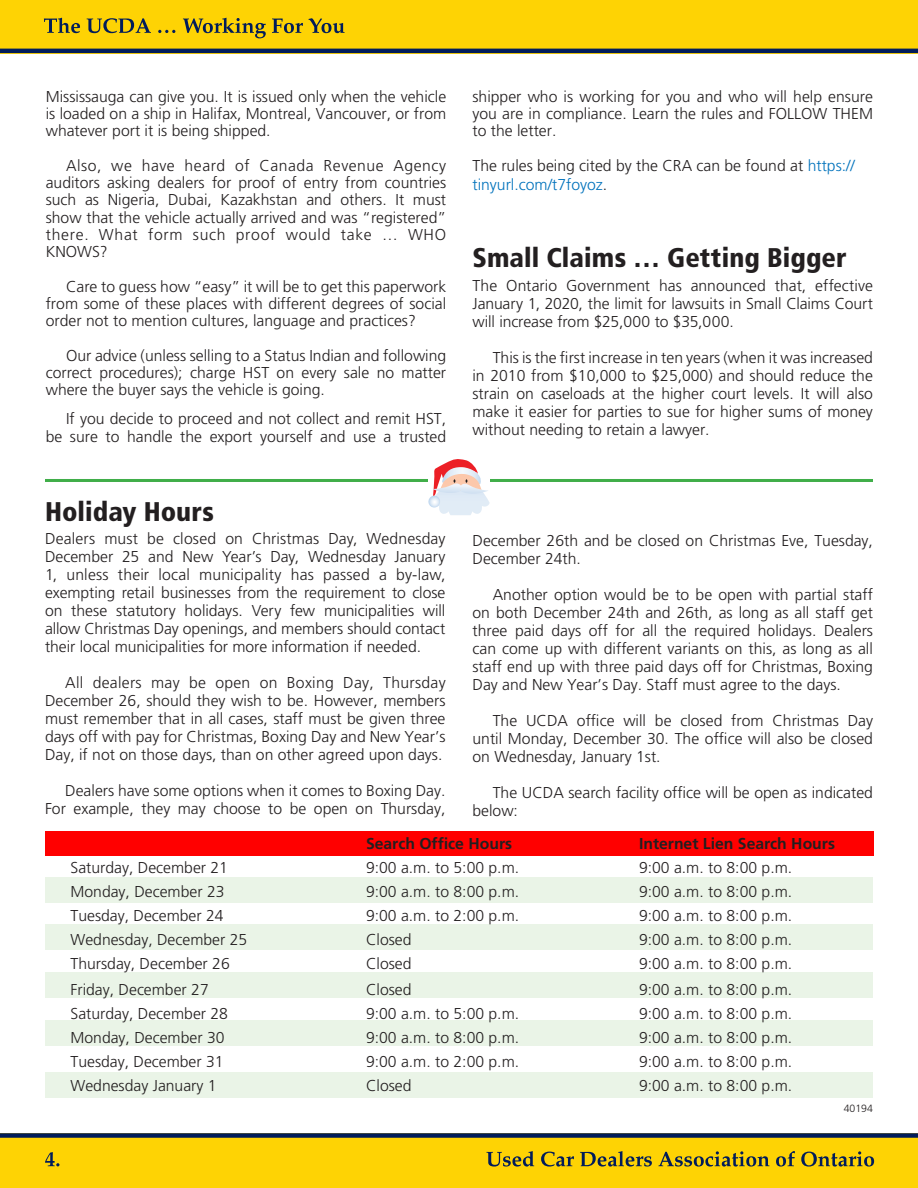
<style>
.page{position:relative;width:918px;height:1188px;background:#fff}
.page>*{position:absolute;margin:0;border:0;box-sizing:border-box;transform-origin:0 0}
.Heads_-_Story{font:900 condensed 27px "Frutiger LT Std";letter-spacing:.005em;color:#231f20}
.Body_Text{font:300 15.75px/18px "Frutiger LT Std";color:#231f20;text-align:justify}
.Xmas_Schedule{font:300 15.75px "Frutiger LT Std";color:#231f20}
.Body_Text_-_1st_Para{font:300 15.75px/18px "Frutiger LT Std";letter-spacing:-.005em;color:#231f20;text-align:justify}
.Heads_-_Story-2{font:300 15.75px/19.5px "Frutiger LT Std";color:#231f20}
.Xmas_Schedule-2{font:700 15.75px "Frutiger LT Std";color:#231f20}
.Body_Text-2{font:300 10.5px "Frutiger LT Std";color:#231f20}
.s1{color:#0072bc}
</style>
<div class="page">
<div style="left:0;top:1133px;width:918px;height:55px;background:#fed304"></div>
<div style="left:0;top:0;width:918px;height:53px;background:#fed304"></div>
<svg style="left:45px;top:1152px;width:15px;height:14px"></svg>
<svg style="left:486px;top:1151px;width:388px;height:16px"></svg>
<svg style="left:44px;top:18px;width:301px;height:20px"></svg>
<div style="left:0;top:1133px;width:918px;height:5px;background:#011c5a"></div>
<hr style="left:0;top:49px;width:918px;height:4px;background:#011c5a">
<div style="left:46px;top:831px;width:828px;height:24px;background:#f00"></div>
<div style="left:46px;top:1073px;width:827px;height:25px;background:#eaf4e7"></div>
<div style="left:46px;top:877px;width:827px;height:25px;background:#eaf4e7"></div>
<div style="left:46px;top:924px;width:827px;height:26px;background:#eaf4e7"></div>
<div style="left:46px;top:973px;width:827px;height:25px;background:#eaf4e7"></div>
<div style="left:46px;top:1020px;width:827px;height:25px;background:#eaf4e7"></div>
<hr style="left:45px;top:479px;width:828px;height:3px;background:#40ae49">
<svg style="left:428px;top:459px;width:62px;height:56px"></svg>
<p class="Body_Text" style="left:46px;top:88px;width:402px;line-height:17.2px">Mississauga can give you. It is issued only when the vehicle is loaded on a ship in Halifax, Montreal, Vancouver, or from whatever port it is being shipped.</p>
<p class="Body_Text" style="left:46px;top:157px;width:402px;line-height:17.2px;text-indent:20px">Also, we have heard of Canada Revenue Agency auditors asking dealers for proof of entry from countries such as Nigeria, Dubai, Kazakhstan and others. It must show that the vehicle actually arrived and was “registered” there. What form such proof would take … WHO KNOWS?</p>
<p class="Body_Text" style="left:46px;top:278px;width:402px;line-height:17.2px;text-indent:20px">Care to guess how “easy” it will be to get this paperwork from some of these places with different degrees of social order not to mention cultures, language and practices?</p>
<p class="Body_Text" style="left:46px;top:347px;width:402px;line-height:17.2px;text-indent:20px">Our advice (unless selling to a Status Indian and following correct procedures); charge HST on every sale no matter where the buyer says the vehicle is going.</p>
<p class="Body_Text" style="left:46px;top:410px;width:402px;line-height:17.2px;text-align:right">If you decide to proceed and not collect and remit HST, be sure to handle the export yourself and use a trusted</p>
<p class="Body_Text" style="left:472px;top:88px;width:402px;line-height:17.2px">shipper who is working for you and who will help ensure you are in compliance. Learn the rules and FOLLOW THEM to the letter.</p>
<p class="Heads_-_Story-2" style="left:472px;top:156px;width:384px">The rules being cited by the CRA can be found at <span class="s1">https:// tinyurl.com/t7foyoz</span>.</p>
<p class="Heads_-_Story" style="left:472px;top:241px;width:376px">Small Claims … Getting Bigger</p>
<p class="Body_Text_-_1st_Para" style="left:472px;top:276px;width:402px">The Ontario Government has announced that, effective January 1, 2020, the limit for lawsuits in Small Claims Court will increase from $25,000 to $35,000.</p>
<p class="Body_Text" style="left:472px;top:348px;width:402px;text-indent:20px">This is the first increase in ten years (when it was increased in 2010 from $10,000 to $25,000) and should reduce the strain on caseloads at the higher court levels. It will also make it easier for parties to sue for higher sums of money without needing to retain a lawyer.</p>
<p class="Heads_-_Story" style="left:45px;top:495px;width:171px">Holiday Hours</p>
<p class="Body_Text_-_1st_Para" style="left:45px;top:530px;width:402px">Dealers must be closed on Christmas Day, Wednesday December 25 and New Year’s Day, Wednesday January 1, unless their local municipality has passed a by-law, exempting retail businesses from the requirement to close on these statutory holidays. Very few municipalities will allow Christmas Day openings, and members should contact their local municipalities for more information if needed.</p>
<p class="Body_Text" style="left:45px;top:674px;width:402px;text-indent:20px">All dealers may be open on Boxing Day, Thursday December 26, should they wish to be. However, members must remember that in all cases, staff must be given three days off with pay for Christmas, Boxing Day and New Year’s Day, if not on those days, than on other agreed upon days.</p>
<p class="Body_Text" style="left:45px;top:782px;width:402px;text-align:right">Dealers have some options when it comes to Boxing Day.<br>For example, they may choose to be open on Thursday,</p>
<p class="Body_Text" style="left:472px;top:531px;width:402px">December 26th and be closed on Christmas Eve, Tuesday,<br>December 24th.</p>
<p class="Body_Text" style="left:472px;top:585px;width:402px;text-indent:20px">Another option would be to be open with partial staff on both December 24th and 26th, as long as all staff get three paid days off for all the required holidays. Dealers can come up with different variants on this, as long as all staff end up with three paid days off for Christmas, Boxing Day and New Year’s Day. Staff must agree to the days.</p>
<p class="Body_Text" style="left:472px;top:711px;width:402px;text-indent:20px">The UCDA office will be closed from Christmas Day until Monday, December 30. The office will also be closed on Wednesday, January 1st.</p>
<p class="Body_Text" style="left:472px;top:783px;width:402px;text-indent:20px">The UCDA search facility office will be open as indicated below:</p>
<p class="Xmas_Schedule-2" style="left:366px;top:834px;width:148px">Search Office Hours</p>
<p class="Xmas_Schedule-2" style="left:639px;top:834px;width:198px">Internet Lien Search Hours</p>
<p class="Xmas_Schedule" style="left:71px;top:859px;width:159px">Saturday, December 21</p>
<p class="Xmas_Schedule" style="left:366px;top:859px;width:155px">9:00 a.m. to 5:00 p.m.</p>
<p class="Xmas_Schedule" style="left:639px;top:859px;width:155px">9:00 a.m. to 8:00 p.m.</p>
<p class="Xmas_Schedule" style="left:71px;top:883px;width:156px">Monday, December 23</p>
<p class="Xmas_Schedule" style="left:366px;top:883px;width:155px">9:00 a.m. to 8:00 p.m.</p>
<p class="Xmas_Schedule" style="left:639px;top:883px;width:155px">9:00 a.m. to 8:00 p.m.</p>
<p class="Xmas_Schedule" style="left:71px;top:907px;width:155px">Tuesday, December 24</p>
<p class="Xmas_Schedule" style="left:366px;top:907px;width:155px">9:00 a.m. to 2:00 p.m.</p>
<p class="Xmas_Schedule" style="left:639px;top:907px;width:155px">9:00 a.m. to 8:00 p.m.</p>
<p class="Xmas_Schedule" style="left:71px;top:931px;width:178px">Wednesday, December 25</p>
<p class="Xmas_Schedule" style="left:366px;top:931px;width:47px">Closed</p>
<p class="Xmas_Schedule" style="left:639px;top:931px;width:155px">9:00 a.m. to 8:00 p.m.</p>
<p class="Xmas_Schedule" style="left:71px;top:955px;width:161px">Thursday, December 26</p>
<p class="Xmas_Schedule" style="left:366px;top:955px;width:47px">Closed</p>
<p class="Xmas_Schedule" style="left:639px;top:955px;width:155px">9:00 a.m. to 8:00 p.m.</p>
<p class="Xmas_Schedule" style="left:71px;top:980px;width:140px">Friday, December 27</p>
<p class="Xmas_Schedule" style="left:366px;top:980px;width:47px">Closed</p>
<p class="Xmas_Schedule" style="left:639px;top:980px;width:155px">9:00 a.m. to 8:00 p.m.</p>
<p class="Xmas_Schedule" style="left:71px;top:1004px;width:159px">Saturday, December 28</p>
<p class="Xmas_Schedule" style="left:366px;top:1004px;width:155px">9:00 a.m. to 5:00 p.m.</p>
<p class="Xmas_Schedule" style="left:639px;top:1004px;width:155px">9:00 a.m. to 8:00 p.m.</p>
<p class="Xmas_Schedule" style="left:71px;top:1028px;width:156px">Monday, December 30</p>
<p class="Xmas_Schedule" style="left:366px;top:1028px;width:155px">9:00 a.m. to 8:00 p.m.</p>
<p class="Xmas_Schedule" style="left:639px;top:1028px;width:155px">9:00 a.m. to 8:00 p.m.</p>
<p class="Xmas_Schedule" style="left:71px;top:1052px;width:155px">Tuesday, December 31</p>
<p class="Xmas_Schedule" style="left:366px;top:1052px;width:155px">9:00 a.m. to 2:00 p.m.</p>
<p class="Xmas_Schedule" style="left:639px;top:1052px;width:155px">9:00 a.m. to 8:00 p.m.</p>
<p class="Xmas_Schedule" style="left:71px;top:1076px;width:148px">Wednesday January 1</p>
<p class="Xmas_Schedule" style="left:366px;top:1076px;width:47px">Closed</p>
<p class="Xmas_Schedule" style="left:639px;top:1076px;width:155px">9:00 a.m. to 8:00 p.m.</p>
<p class="Body_Text-2" style="left:844px;top:1102px;width:31px">40194</p>
</div>
